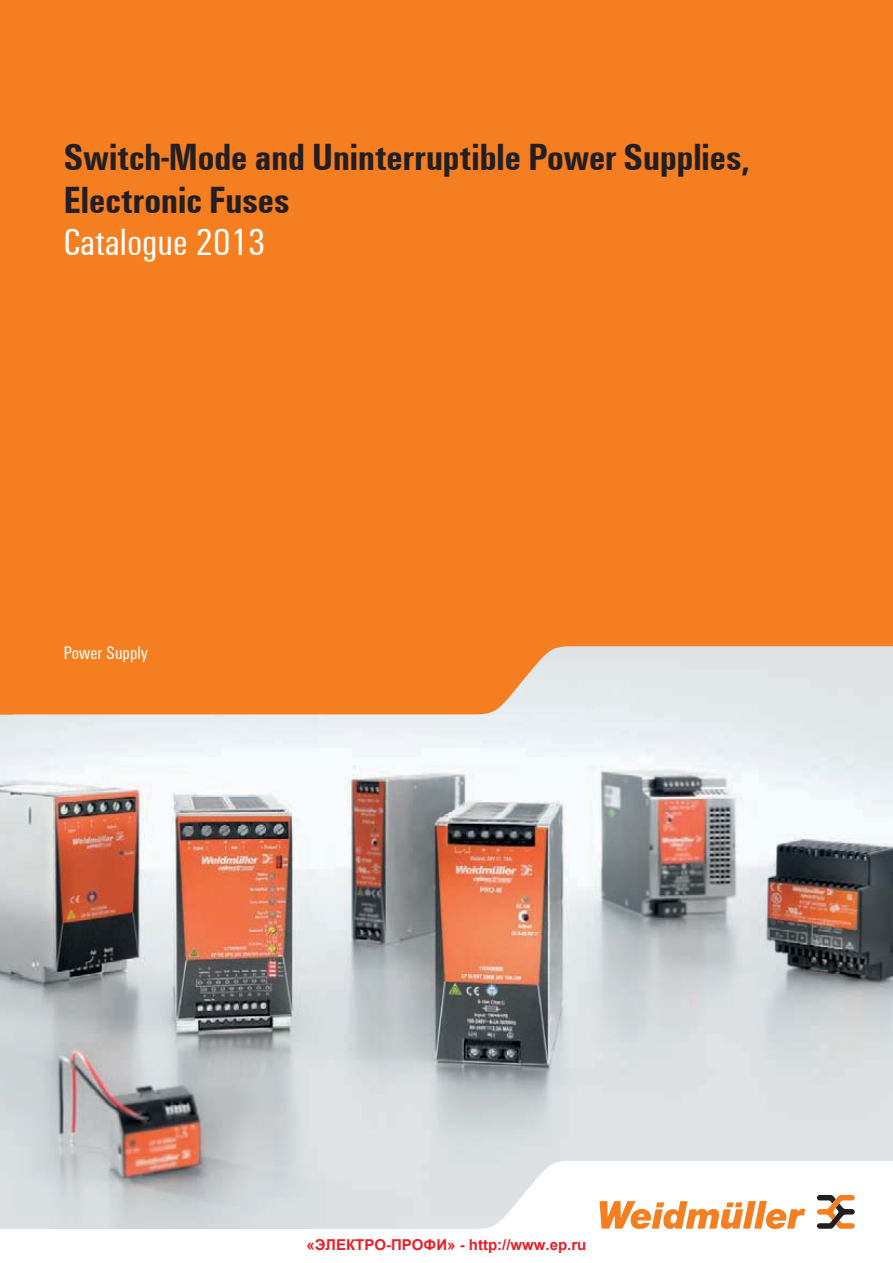
<style>
.page{position:relative;width:893px;height:1263px;background:#fff}
.page>*{position:absolute;margin:0;border:0;box-sizing:border-box;transform-origin:0 0}
.t1{font:700 39px/42.5px "Weidmueller Condensed";color:#231f20}
.t2{font:39px "Weidmueller Condensed";color:#fff}
.t3{font:18.75px "Weidmueller Condensed";color:#fff}
.t4{font:700 15px "Arial";color:#ed1c24}
</style>
<div class="page">
<img style="left:0;top:714px;width:893px;height:447px">
<svg style="left:0;top:1161px;width:851px;height:68px"></svg>
<svg style="left:600px;top:1201px;width:205px;height:28px"></svg>
<svg style="left:817px;top:1195px;width:38px;height:34px"></svg>
<div style="left:13px;top:0;width:880px;height:714px;background:#f57e20"></div>
<div style="left:0;top:0;width:13px;height:714px;background:#f57e20"></div>
<p class="t1" style="left:64px;top:134px;width:687px">Switch-Mode and Uninterruptible Power Supplies,<br>Electronic Fuses</p>
<p class="t2" style="left:64px;top:217px;width:203px">Catalogue 2013</p>
<p class="t3" style="left:64px;top:640px;width:86px">Power Supply</p>
<p class="t4" style="left:307px;top:1236px;width:281px">«ЭЛЕКТРО-ПРОФИ» - http://www.ep.ru</p>
</div>
